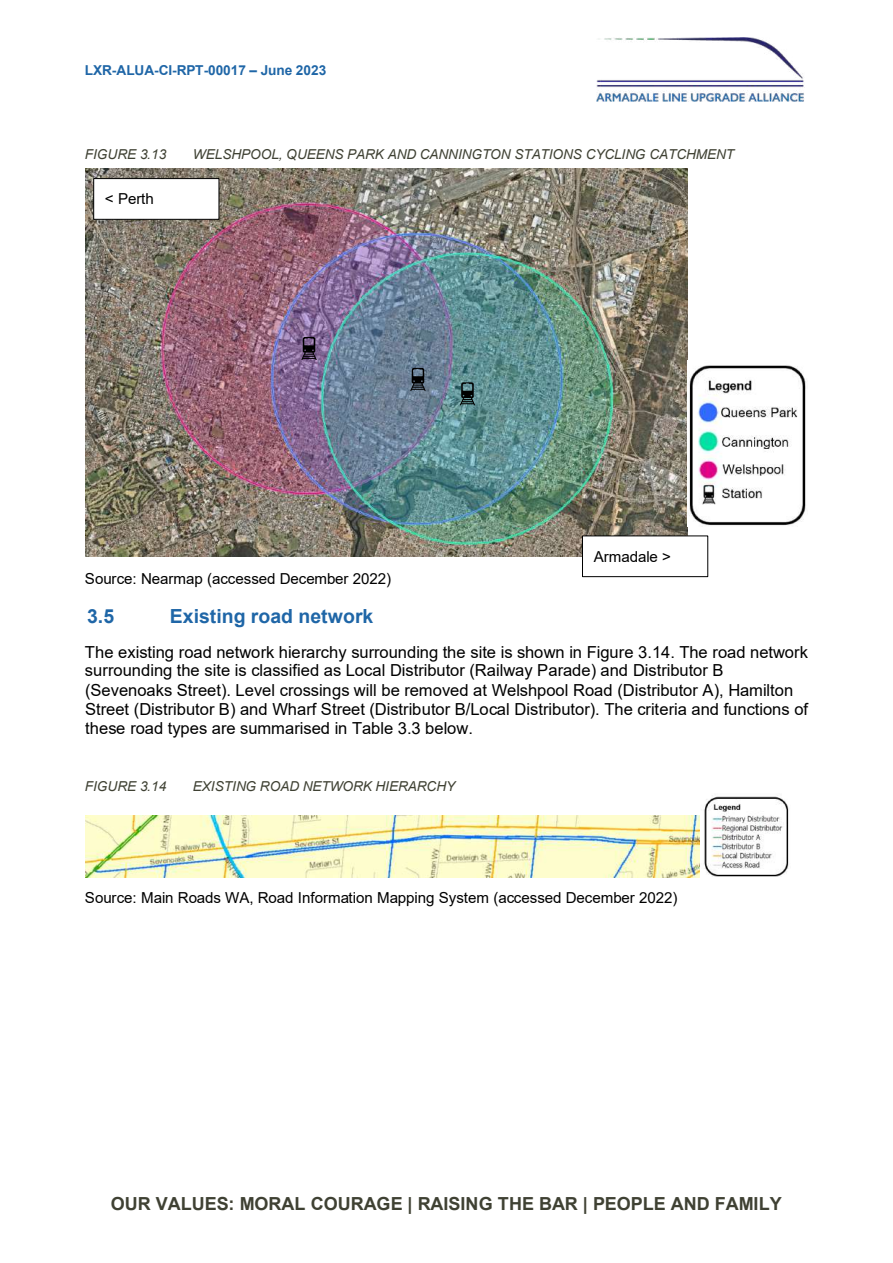
<style>
.page{position:relative;width:893px;height:1263px;background:#fff}
.page>*{position:absolute;margin:0;border:0;box-sizing:border-box;transform-origin:0 0}
.t1{font:700 19.5px "Arial";color:#1f66a7}
.t2{font:700 18px "Arial";color:#3f4133}
.t3{font:16.5px/19px "Arial";color:#000}
.t4{font:15.15px "Arial";letter-spacing:-.01em;color:#000}
.t5{font:italic 13.65px "Arial";letter-spacing:-.01em;color:#3f4133}
.t6{font:700 13.65px "Arial";letter-spacing:-.005em;color:#1f66a7}
</style>
<div class="page">
<img style="left:596px;top:38px;width:208px;height:63px">
<img style="left:85px;top:168px;width:602px;height:388px">
<img style="left:85px;top:816px;width:615px;height:61px">
<img style="left:704px;top:795px;width:85px;height:82px">
<div style="left:93px;top:178px;width:126px;height:42px;background:#fff;border:1px solid #000"></div>
<div style="left:582px;top:536px;width:126px;height:41px;background:#fff"></div>
<div style="left:582px;top:535px;width:126px;height:42px;border:1px solid #000"></div>
<img style="left:689px;top:365px;width:117px;height:161px">
<svg style="left:301px;top:337px;width:16px;height:23px"></svg>
<svg style="left:410px;top:368px;width:16px;height:23px"></svg>
<svg style="left:460px;top:382px;width:15px;height:23px"></svg>
<p class="t6" style="left:85px;top:60px;width:243px">LXR-ALUA-CI-RPT-00017 – June 2023</p>
<p class="t5" style="left:85px;top:146px;width:83px">FIGURE 3.13</p>
<p class="t5" style="left:193px;top:146px;width:543px">WELSHPOOL, QUEENS PARK AND CANNINGTON STATIONS CYCLING CATCHMENT</p>
<p class="t4" style="left:105px;top:190px;width:51px">&lt; Perth</p>
<p class="t4" style="left:594px;top:548px;width:79px">Armadale &gt;</p>
<p class="t4" style="left:85px;top:569px;width:308px">Source: Nearmap (accessed December 2022)</p>
<p class="t1" style="left:87px;top:603px;width:29px">3.5</p>
<p class="t1" style="left:170px;top:603px;width:205px">Existing road network</p>
<p class="t3" style="left:85px;top:643px;width:724px">The existing road network hierarchy surrounding the site is shown in Figure 3.14. The road network surrounding the site is classified as Local Distributor (Railway Parade) and Distributor B (Sevenoaks Street). Level crossings will be removed at Welshpool Road (Distributor A), Hamilton Street (Distributor B) and Wharf Street (Distributor B/Local Distributor). The criteria and functions of these road types are summarised in Table 3.3 below.</p>
<p class="t5" style="left:85px;top:777px;width:83px">FIGURE 3.14</p>
<p class="t5" style="left:193px;top:777px;width:264px">EXISTING ROAD NETWORK HIERARCHY</p>
<p class="t4" style="left:85px;top:889px;width:594px">Source: Main Roads WA, Road Information Mapping System (accessed December 2022)</p>
<p class="t2" style="left:111px;top:1191px;width:672px">OUR VALUES: MORAL COURAGE | RAISING THE BAR | PEOPLE AND FAMILY</p>
</div>
